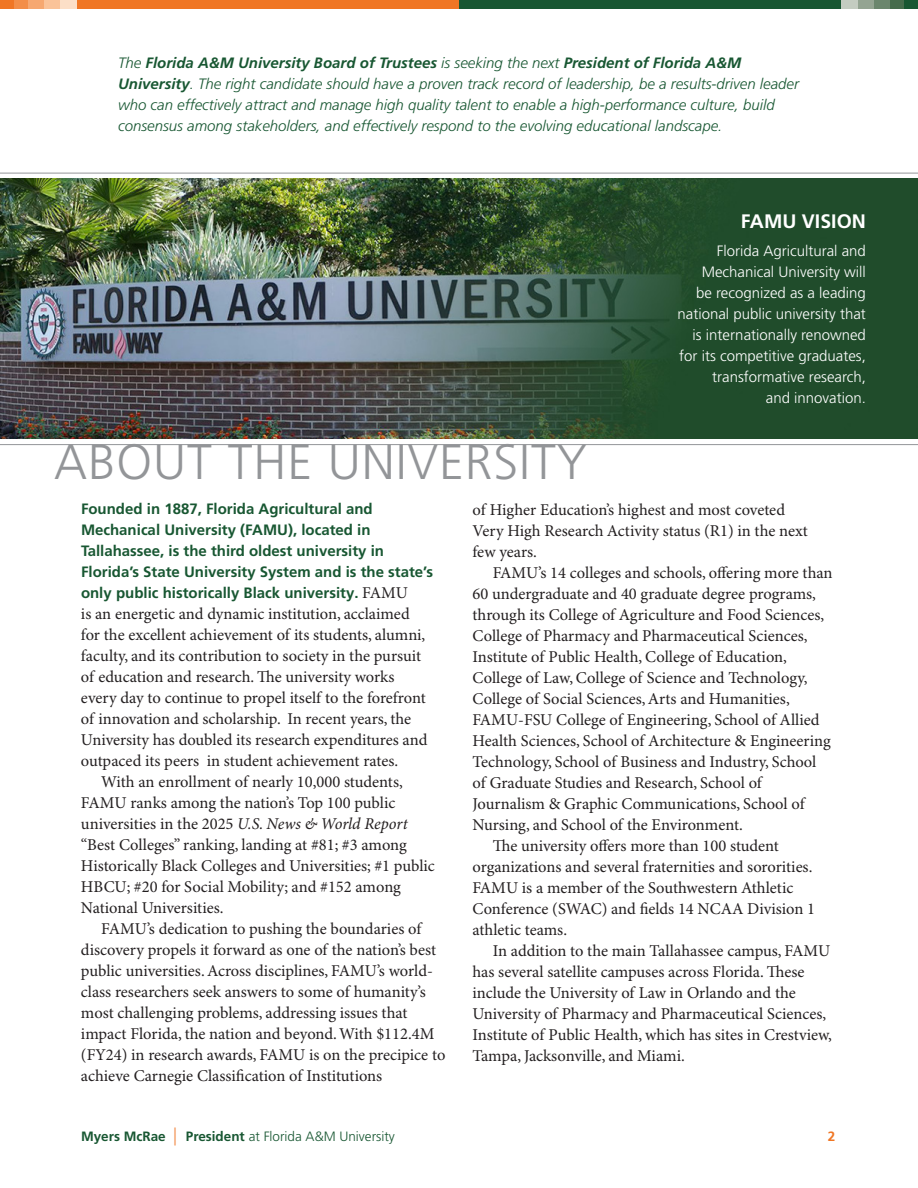
<style>
.page{position:relative;width:918px;height:1188px;background:#fff}
.page>*{position:absolute;margin:0;border:0;box-sizing:border-box;transform-origin:0 0}
.t1{font:300 49.5px "Frutiger LT Pro";letter-spacing:.02em;color:#939598}
.t2{font:700 19.5px "Frutiger LT Pro";color:#fff}
.t3{font:16.5px/21px "Minion Pro";color:#231f20}
.t4{font:italic 300 15px/21px "Frutiger LT Pro";color:#185732}
.t5{font:700 15px/21px "Frutiger LT Pro";color:#185732}
.t6{font:300 15px/21px "Frutiger LT Pro";color:#fff;text-align:right}
.t7{font:300 13.5px "Frutiger LT Pro";color:#185732}
.t8{font:700 13.5px "Frutiger LT Pro";color:#f07624}
.s1{font-weight:700}
.s2{font-family:"Minion Pro";font-weight:400;font-size:16.5px;color:#231f20}
.s3{font-style:italic}
.s4{font-stretch:condensed;font-size:18px;color:#f07624}
</style>
<div class="page">
<div style="left:0;top:0;width:783px;height:9px;background:#f07624"></div>
<div style="left:14px;top:0;width:61px;height:9px;background:#f38e48"></div>
<div style="left:29px;top:0;width:16px;height:9px;background:#f6a871"></div>
<div style="left:45px;top:0;width:16px;height:9px;background:#fac399"></div>
<div style="left:61px;top:0;width:16px;height:9px;background:#fcdfc7"></div>
<div style="left:459px;top:0;width:459px;height:9px;background:#185732"></div>
<div style="left:843px;top:0;width:61px;height:9px;background:#466c4c"></div>
<div style="left:873px;top:0;width:16px;height:9px;background:#6b866d"></div>
<div style="left:857px;top:0;width:16px;height:9px;background:#94a492"></div>
<div style="left:841px;top:0;width:16px;height:9px;background:#c4ccc1"></div>
<img style="left:0;top:172px;width:918px;height:273px">
<p class="t4" style="left:118px;top:53px;width:682px">The <span class="s1">Florida A&amp;M University Board of Trustees</span> is seeking the next <span class="s1">President of Florida A&amp;M University</span>. The right candidate should have a proven track record of leadership, be a results-driven leader who can effectively attract and manage high quality talent to enable a high-performance culture, build consensus among stakeholders, and effectively respond to the evolving educational landscape.</p>
<h1 class="t1" style="left:54px;top:433px;width:535px">ABOUT THE UNIVERSITY</h1>
<p class="t2" style="left:741px;top:210px;width:127px">FAMU VISION</p>
<p class="t6" style="left:678px;top:240px;width:190px">Florida Agricultural and<br>Mechanical University will<br>be recognized as a leading national public university that is internationally renowned for its competitive graduates, transformative research,<br>and innovation.</p>
<p class="t5" style="left:81px;top:498px;width:354px">Founded in 1887, Florida Agricultural and Mechanical University (FAMU), located in Tallahassee, is the third oldest university in Florida’s State University System and is the state’s only public historically Black university. <span class="s2">FAMU</span></p>
<p class="t3" style="left:81px;top:604px;width:348px">is an energetic and dynamic institution, acclaimed for the excellent achievement of its students, alumni, faculty, and its contribution to society in the pursuit of education and research. The university works every day to continue to propel itself to the forefront of innovation and scholarship. In recent years, the University has doubled its research expenditures and outpaced its peers in student achievement rates.</p>
<p class="t3" style="left:81px;top:772px;width:355px;text-indent:20px">With an enrollment of nearly 10,000 students, FAMU ranks among the nation’s Top 100 public universities in the 2025 <span class="s3">U.S. News &amp; World Report </span>“Best Colleges” ranking, landing at #81; #3 among Historically Black Colleges and Universities; #1 public HBCU; #20 for Social Mobility; and #152 among National Universities.</p>
<p class="t3" style="left:81px;top:919px;width:366px;text-indent:20px">FAMU’s dedication to pushing the boundaries of discovery propels it forward as one of the nation’s best public universities. Across disciplines, FAMU’s world&shy;class researchers seek answers to some of humanity’s most challenging problems, addressing issues that impact Florida, the nation and beyond. With $112.4M (FY24) in research awards, FAMU is on the precipice to achieve Carnegie Classification of Institutions</p>
<p class="t3" style="left:472px;top:500px;width:337px">of Higher Education’s highest and most coveted<br>Very High Research Activity status (R1) in the next few years.</p>
<p class="t3" style="left:493px;top:563px;width:341px">FAMU’s 14 colleges and schools, offering more than</p>
<p class="t3" style="left:472px;top:584px;width:345px">60 undergraduate and 40 graduate degree programs,</p>
<p class="t3" style="left:472px;top:605px;width:353px">through its College of Agriculture and Food Sciences,</p>
<p class="t3" style="left:472px;top:626px;width:337px">College of Pharmacy and Pharmaceutical Sciences,</p>
<p class="t3" style="left:472px;top:647px;width:316px">Institute of Public Health, College of Education,</p>
<p class="t3" style="left:472px;top:668px;width:337px">College of Law, College of Science and Technology,</p>
<p class="t3" style="left:472px;top:689px;width:319px">College of Social Sciences, Arts and Humanities,</p>
<p class="t3" style="left:472px;top:710px;width:349px">FAMU-FSU College of Engineering, School of Allied</p>
<p class="t3" style="left:472px;top:731px;width:360px">Health Sciences, School of Architecture &amp; Engineering</p>
<p class="t3" style="left:472px;top:752px;width:345px">Technology, School of Business and Industry, School</p>
<p class="t3" style="left:472px;top:773px;width:291px">of Graduate Studies and Research, School of</p>
<p class="t3" style="left:472px;top:794px;width:334px">Journalism &amp; Graphic Communications, School of</p>
<p class="t3" style="left:472px;top:815px;width:272px">Nursing, and School of the Environment.</p>
<p class="t3" style="left:493px;top:836px;width:288px">The university offers more than 100 student</p>
<p class="t3" style="left:472px;top:857px;width:341px">organizations and several fraternities and sororities.</p>
<p class="t3" style="left:472px;top:878px;width:322px">FAMU is a member of the Southwestern Athletic</p>
<p class="t3" style="left:472px;top:899px;width:344px">Conference (SWAC) and fields 14 NCAA Division 1</p>
<p class="t3" style="left:472px;top:920px;width:96px">athletic teams.</p>
<p class="t3" style="left:493px;top:941px;width:339px">In addition to the main Tallahassee campus, FAMU</p>
<p class="t3" style="left:472px;top:962px;width:334px">has several satellite campuses across Florida. These</p>
<p class="t3" style="left:472px;top:983px;width:325px">include the University of Law in Orlando and the</p>
<p class="t3" style="left:472px;top:1004px;width:355px">University of Pharmacy and Pharmaceutical Sciences,</p>
<p class="t3" style="left:472px;top:1025px;width:361px">Institute of Public Health, which has sites in Crestview,</p>
<p class="t3" style="left:472px;top:1046px;width:214px">Tampa, Jacksonville, and Miami.</p>
<p class="t7" style="left:81px;top:1128px;width:315px"><span class="s1">Myers McRae</span> <span class="s4">|</span> <span class="s1">President</span> at Florida A&amp;M University</p>
<p class="t8" style="left:828px;top:1128px;width:9px">2</p>
</div>
